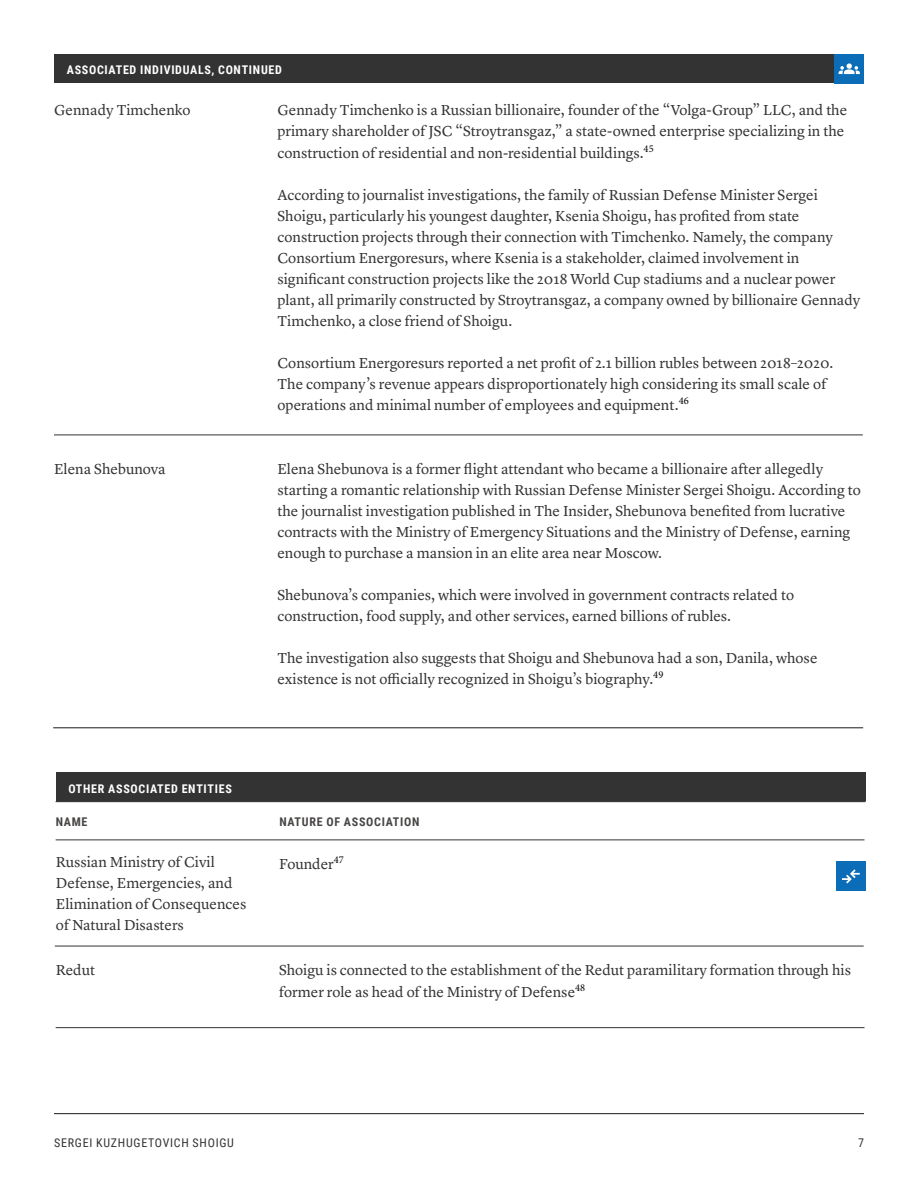
<style>
.page{position:relative;width:918px;height:1188px;background:#fff}
.page>*{position:absolute;margin:0;border:0;box-sizing:border-box;transform-origin:0 0}
.t1{font:15px/21px "Lyon Text";color:#333}
.t2{font:700 12px "Roboto Condensed";letter-spacing:.06em;color:#fff}
.t3{font:12px "Roboto Condensed";letter-spacing:.06em;color:#333}
.t4{font:700 12px "Roboto Condensed";letter-spacing:.06em;color:#484645}
.t5{font:10.5px "Minion Pro";color:#000}
</style>
<div class="page">
<hr style="left:54px;top:1113px;width:810px;height:1px;background:#333">
<div style="left:56px;top:773px;width:810px;height:28px;background:#333"></div>
<hr style="left:56px;top:801px;width:810px;height:1px;background:#333">
<hr style="left:56px;top:840px;width:809px;height:1px;background:#333">
<hr style="left:56px;top:1027px;width:809px;height:1px;background:#333">
<hr style="left:55px;top:946px;width:809px;height:1px;background:#333">
<hr style="left:54px;top:435px;width:809px;height:1px;background:#333">
<div style="left:836px;top:862px;width:30px;height:29px;background:#0b6db7"></div>
<svg style="left:842px;top:869px;width:18px;height:15px"></svg>
<hr style="left:53px;top:727px;width:810px;height:1px;background:#333">
<div style="left:54px;top:54px;width:810px;height:28px;background:#333"></div>
<div style="left:834px;top:54px;width:30px;height:30px;background:#0b6db7"></div>
<svg style="left:839px;top:63px;width:21px;height:11px"></svg>
<p class="t2" style="left:67px;top:61px;width:217px">ASSOCIATED INDIVIDUALS, CONTINUED</p>
<p class="t1" style="left:54px;top:98px;width:138px">Gennady Timchenko</p>
<p class="t1" style="left:54px;top:457px;width:113px">Elena Shebunova</p>
<p class="t1" style="left:278px;top:98px;width:571px">Gennady Timchenko is a Russian billionaire, founder of the “Volga-Group” LLC, and the primary shareholder of JSC “Stroytransgaz,” a state-owned enterprise specializing in the construction of residential and non-residential buildings.<sup>45</sup></p>
<p class="t1" style="left:278px;top:183px;width:584px">According to journalist investigations, the family of Russian Defense Minister Sergei Shoigu, particularly his youngest daughter, Ksenia Shoigu, has profited from state construction projects through their connection with Timchenko. Namely, the company Consortium Energoresurs, where Ksenia is a stakeholder, claimed involvement in significant construction projects like the 2018 World Cup stadiums and a nuclear power plant, all primarily constructed by Stroytransgaz, a company owned by billionaire Gennady Timchenko, a close friend of Shoigu.</p>
<p class="t1" style="left:278px;top:351px;width:557px">Consortium Energoresurs reported a net profit of 2.1 billion rubles between 2018–2020.<br>The company’s revenue appears disproportionately high considering its small scale of operations and minimal number of employees and equipment.<sup>46</sup></p>
<p class="t1" style="left:277px;top:457px;width:585px">Elena Shebunova is a former flight attendant who became a billionaire after allegedly starting a romantic relationship with Russian Defense Minister Sergei Shoigu. According to the journalist investigation published in The Insider, Shebunova benefited from lucrative contracts with the Ministry of Emergency Situations and the Ministry of Defense, earning enough to purchase a mansion in an elite area near Moscow.</p>
<p class="t1" style="left:277px;top:583px;width:518px">Shebunova’s companies, which were involved in government contracts related to construction, food supply, and other services, earned billions of rubles.</p>
<p class="t1" style="left:277px;top:646px;width:542px;line-height:21.6px">The investigation also suggests that Shoigu and Shebunova had a son, Danila, whose existence is not officially recognized in Shoigu’s biography.<sup>49</sup></p>
<p class="t2" style="left:68px;top:780px;width:165px">OTHER ASSOCIATED ENTITIES</p>
<p class="t4" style="left:56px;top:813px;width:33px">NAME</p>
<p class="t4" style="left:279px;top:813px;width:142px">NATURE OF ASSOCIATION</p>
<p class="t1" style="left:279px;top:852px;width:56px">Founder</p>
<p class="t1" style="left:56px;top:850px;width:161px">Russian Ministry of Civil</p>
<p class="t5" style="left:334px;top:852px;width:12px">47</p>
<p class="t1" style="left:56px;top:871px;width:192px">Defense, Emergencies, and<br>Elimination of Consequences of Natural Disasters</p>
<p class="t1" style="left:56px;top:959px;width:41px">Redut</p>
<p class="t1" style="left:279px;top:958px;width:573px;line-height:21.6px">Shoigu is connected to the establishment of the Redut paramilitary formation through his former role as head of the Ministry of Defense<sup>48</sup></p>
<p class="t3" style="left:54px;top:1134px;width:181px">SERGEI KUZHUGETOVICH SHOIGU</p>
<p class="t3" style="left:858px;top:1134px;width:7px">7</p>
</div>
